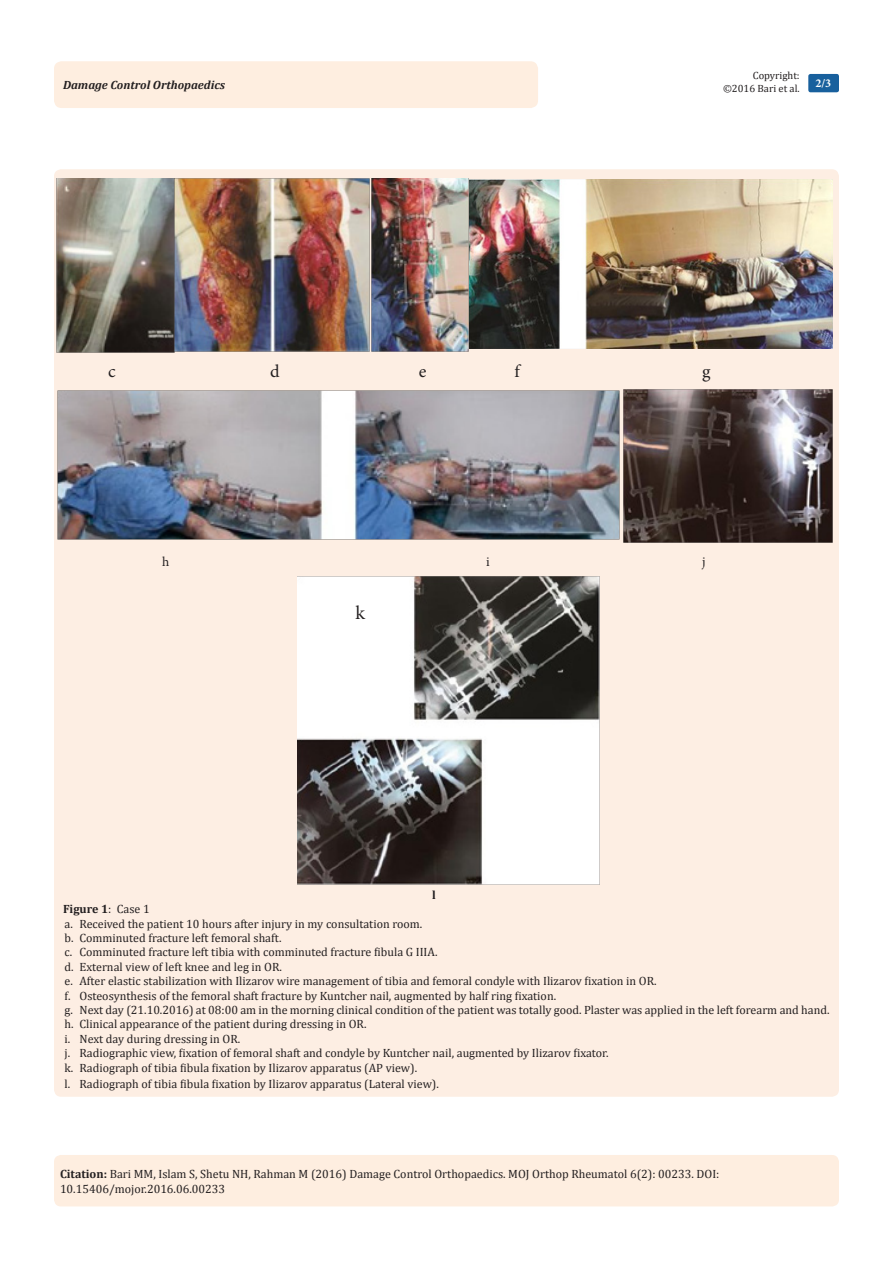
<style>
.page{position:relative;width:893px;height:1263px;background:#fff}
.page>*{position:absolute;margin:0;border:0;box-sizing:border-box;transform-origin:0 0}
.t1{font:19.35px "Minion Pro";color:#231f20}
.t2{font:18px "Minion Pro";color:#231f20}
.t3{font:13.5px "Minion Pro";color:#231f20}
.Citation{font:12px "Cambria";color:#231f20}
.t4{font:italic 700 12px "Cambria";color:#231f20}
.t5{font:700 12px "Cambria";color:#231f20}
.t6{font:700 12px "Minion Pro";color:#fff}
.t7{font:10.5px/12.6px "Cambria";color:#231f20;text-align:right}
.s1{font-weight:400}
.s2{font-weight:700}
</style>
<div class="page">
<div style="left:54px;top:1155px;width:785px;height:51px;background:#feeee0;border-radius:7px"></div>
<div style="left:54px;top:61px;width:484px;height:47px;background:#feeee0;border-radius:8px"></div>
<div style="left:808px;top:74px;width:31px;height:18px;background:#18609d;border-radius:2px"></div>
<div style="left:54px;top:169px;width:785px;height:928px;background:#fdeee3;border-radius:7px"></div>
<img style="left:56px;top:178px;width:314px;height:175px">
<img style="left:372px;top:179px;width:97px;height:173px">
<img style="left:470px;top:179px;width:362px;height:170px">
<img style="left:623px;top:389px;width:209px;height:153px">
<img style="left:57px;top:390px;width:563px;height:150px">
<img style="left:297px;top:576px;width:303px;height:309px">
<p class="t7" style="left:723px;top:69px;width:78px">Copyright: ©2016 Bari et al.</p>
<p class="t4" style="left:63px;top:77px;width:164px">Damage Control Orthopaedics</p>
<p class="t6" style="left:815px;top:75px;width:17px">2/3</p>
<p class="t2" style="left:108px;top:359px;width:9px">c</p>
<p class="t2" style="left:270px;top:359px;width:11px">d</p>
<p class="t2" style="left:419px;top:359px;width:9px">e</p>
<p class="t2" style="left:515px;top:359px;width:7px">f</p>
<p class="t2" style="left:702px;top:359px;width:10px">g</p>
<p class="t3" style="left:162px;top:552px;width:9px">h</p>
<p class="t3" style="left:486px;top:552px;width:5px">i</p>
<p class="t3" style="left:702px;top:552px;width:5px">j</p>
<p class="t1" style="left:355px;top:599px;width:11px">k</p>
<p class="t5" style="left:432px;top:886px;width:5px">l</p>
<p class="t5" style="left:63px;top:901px;width:88px">Figure 1<span class="s1">: Case 1</span></p>
<p class="Citation" style="left:64px;top:916px;width:359px">a. Received the patient 10 hours after injury in my consultation room.</p>
<p class="Citation" style="left:64px;top:931px;width:218px">b. Comminuted fracture left femoral shaft.</p>
<p class="Citation" style="left:64px;top:945px;width:374px">c. Comminuted fracture left tibia with comminuted fracture fibula G IIIA.</p>
<p class="Citation" style="left:64px;top:960px;width:219px">d. External view of left knee and leg in OR.</p>
<p class="Citation" style="left:64px;top:974px;width:594px">e. After elastic stabilization with Ilizarov wire management of tibia and femoral condyle with Ilizarov fixation in OR.</p>
<p class="Citation" style="left:64px;top:988px;width:493px">f. Osteosynthesis of the femoral shaft fracture by Kuntcher nail, augmented by half ring fixation.</p>
<p class="Citation" style="left:64px;top:1003px;width:766px">g. Next day (21.10.2016) at 08:00 am in the morning clinical condition of the patient was totally good. Plaster was applied in the left forearm and hand.</p>
<p class="Citation" style="left:64px;top:1017px;width:303px">h. Clinical appearance of the patient during dressing in OR.</p>
<p class="Citation" style="left:64px;top:1032px;width:177px">i. Next day during dressing in OR.</p>
<p class="Citation" style="left:64px;top:1046px;width:545px">j. Radiographic view, fixation of femoral shaft and condyle by Kuntcher nail, augmented by Ilizarov fixator.</p>
<p class="Citation" style="left:64px;top:1060px;width:354px">k. Radiograph of tibia fibula fixation by Ilizarov apparatus (AP view).</p>
<p class="Citation" style="left:64px;top:1077px;width:376px">l. Radiograph of tibia fibula fixation by Ilizarov apparatus (Lateral view).</p>
<p class="Citation" style="left:60px;top:1167px;width:661px"><span class="s2">Citation:</span> Bari MM, Islam S, Shetu NH, Rahman M (2016) Damage Control Orthopaedics. MOJ Orthop Rheumatol 6(2): 00233. DOI:</p>
<p class="Citation" style="left:60px;top:1181px;width:167px">10.15406/mojor.2016.06.00233</p>
</div>
